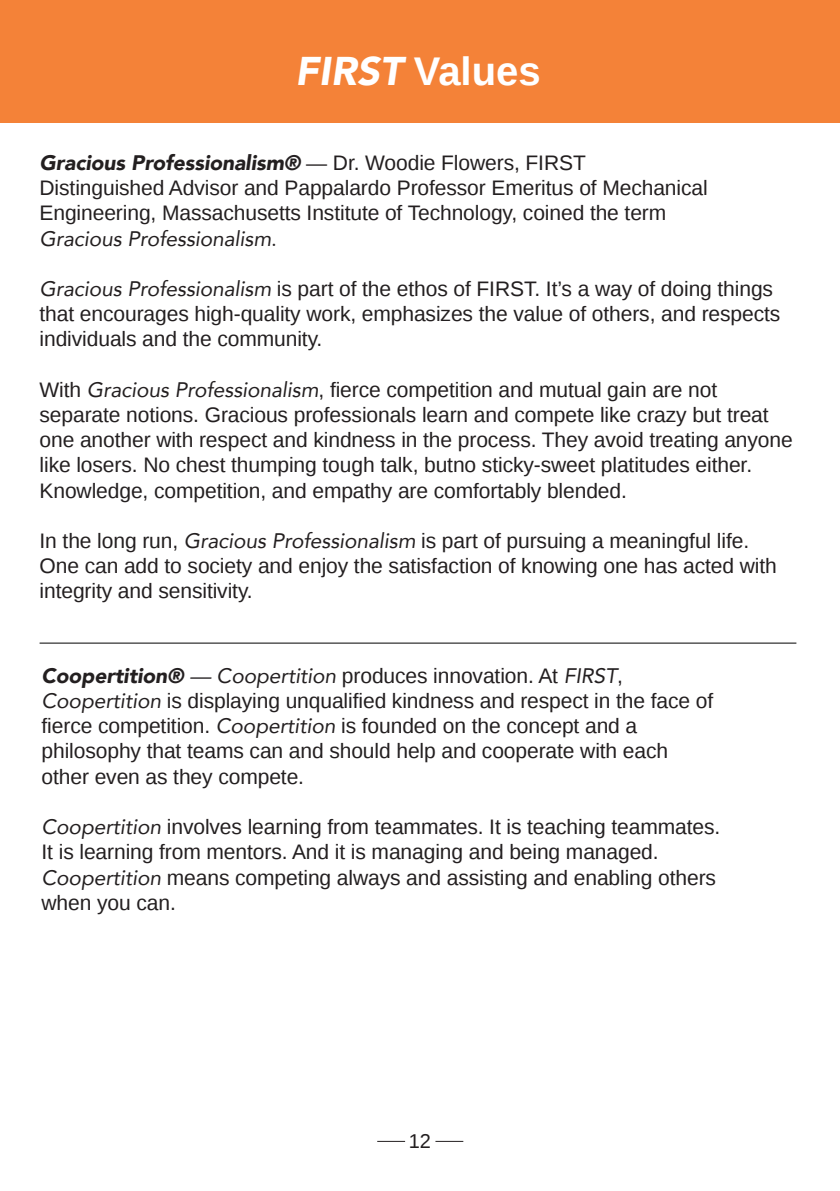
<style>
.page{position:relative;width:840px;height:1191px;background:#fff}
.page>*{position:absolute;margin:0;border:0;box-sizing:border-box;transform-origin:0 0}
.t1{font:700 40px "Ascender Sans W01";color:#fff}
.t2{font:21px/25.2px "Ascender Sans W01";letter-spacing:-.005em;color:#231f20}
.t3{font:italic 900 21px "Avenir";letter-spacing:-.005em;color:#231f20}
.t4{font:italic 21px "Avenir";letter-spacing:-.005em;color:#231f20}
.t5{font:20px "Ascender Sans W01";color:#231f20}
.s1{font-family:"Avenir";font-weight:900;font-style:italic}
.s2{font-weight:400;font-style:normal}
.s3{font-family:"Ascender Sans W01";font-weight:400;font-style:normal}
.s4{font-style:normal}
.s5{font-family:"Avenir";font-style:italic}
</style>
<div class="page">
<div style="left:0;top:0;width:839px;height:122px;background:#f48238"></div>
<hr style="left:40px;top:642px;width:756px;height:1px;background:#000">
<svg style="left:377px;top:1140px;width:28px;height:1px"></svg>
<svg style="left:435px;top:1140px;width:28px;height:1px"></svg>
<p class="t1" style="left:295px;top:49px;width:247px"><span class="s1">FIRST</span> Values</p>
<p class="t3" style="left:40px;top:145px;width:547px">Gracious Professionalism® <span class="s2">—</span> <span class="s3">Dr. Woodie Flowers, FIRST</span></p>
<p class="t2" style="left:40px;top:175px;width:669px">Distinguished Advisor and Pappalardo Professor Emeritus of Mechanical</p>
<p class="t2" style="left:40px;top:201px;width:628px">Engineering, Massachusetts Institute of Technology, coined the term</p>
<p class="t4" style="left:40px;top:225px;width:239px">Gracious Professionalism<span class="s4">.</span></p>
<p class="t2" style="left:40px;top:276px;width:741px"><span class="s5">Gracious Professionalism</span> is part of the ethos of FIRST. It’s a way of doing things that encourages high-quality work, emphasizes the value of others, and respects individuals and the community.</p>
<p class="t2" style="left:40px;top:377px;width:678px">With <span class="s5">Gracious Professionalism</span>, fierce competition and mutual gain are not</p>
<p class="t2" style="left:40px;top:402px;width:754px">separate notions. Gracious professionals learn and compete like crazy but treat one another with respect and kindness in the process. They avoid treating anyone like losers. No chest thumping tough talk, butno sticky-sweet platitudes either.<br>Knowledge, competition, and empathy are comfortably blended.</p>
<p class="t2" style="left:40px;top:528px;width:738px">In the long run, <span class="s5">Gracious Professionalism</span> is part of pursuing a meaningful life.<br>One can add to society and enjoy the satisfaction of knowing one has acted with integrity and sensitivity.</p>
<p class="t2" style="left:42px;top:663px;width:582px"><span class="s1">Coopertition®</span> <span class="s5">— Coopertition</span> produces innovation. At <span class="s5">FIRST</span>,</p>
<p class="t2" style="left:42px;top:688px;width:672px"><span class="s5">Coopertition</span> is displaying unqualified kindness and respect in the face of</p>
<p class="t2" style="left:42px;top:713px;width:597px">fierce competition. <span class="s5">Coopertition</span> is founded on the concept and a</p>
<p class="t2" style="left:42px;top:739px;width:627px">philosophy that teams can and should help and cooperate with each</p>
<p class="t2" style="left:42px;top:764px;width:264px">other even as they compete.</p>
<p class="t2" style="left:42px;top:814px;width:680px"><span class="s5">Coopertition</span> involves learning from teammates. It is teaching teammates.</p>
<p class="t2" style="left:42px;top:839px;width:618px">It is learning from mentors. And it is managing and being managed.</p>
<p class="t2" style="left:42px;top:865px;width:675px"><span class="s5">Coopertition</span> means competing always and assisting and enabling others</p>
<p class="t2" style="left:42px;top:890px;width:136px">when you can.</p>
<p class="t5" style="left:408px;top:1130px;width:24px">12</p>
</div>
